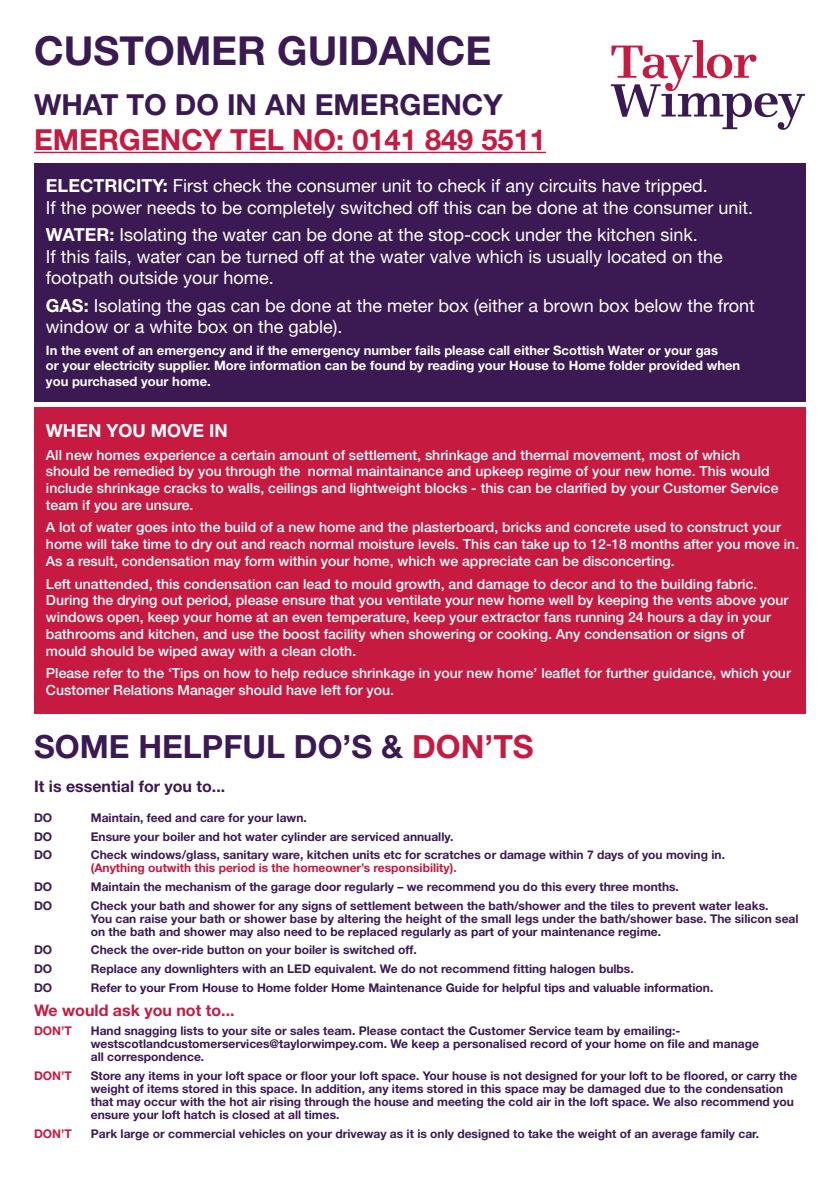
<style>
.page{position:relative;width:840px;height:1191px;background:#fff}
.page>*{position:absolute;margin:0;border:0;box-sizing:border-box;transform-origin:0 0}
.t1{font:700 40px "Helvetica Neue";color:#3b1a53}
.t2{font:700 32px "Helvetica Neue";color:#3b1a53}
.t3{font:700 29px "Helvetica Neue";color:#c61a41}
.t4{font:700 29px "Helvetica Neue";color:#3b1a53}
.t5{font:18px/21.6px "Helvetica Neue";color:#fff}
.t6{font:700 18px "Helvetica Neue";color:#fff}
.t7{font:700 16px "Helvetica Neue";color:#3b1a53}
.t8{font:700 16px "Helvetica Neue";color:#c61a41}
.t9{font:500 14px/16.8px "Helvetica Neue";color:#fff}
.t10{font:700 13px/15.6px "Helvetica Neue";color:#fff}
.t11{font:700 12px/13px "Helvetica Neue";color:#3b1a53}
.t12{font:700 12px "Helvetica Neue";color:#c61a41}
.s1{font-weight:700}
.s2{color:#c61a41}
</style>
<div class="page">
<div style="left:34px;top:164px;width:771px;height:238px;background:#3b1a53"></div>
<div style="left:34px;top:407px;width:771px;height:307px;background:#c61a41"></div>
<hr style="left:34px;top:152px;width:511px;height:1px;background:#c61a41">
<svg style="left:610px;top:40px;width:194px;height:90px"></svg>
<h1 class="t1" style="left:34px;top:26px;width:459px">CUSTOMER GUIDANCE</h1>
<h3 class="t4" style="left:34px;top:86px;width:470px">WHAT TO DO IN AN EMERGENCY</h3>
<h3 class="t3" style="left:34px;top:121px;width:513px">EMERGENCY TEL NO: 0141 849 5511</h3>
<h3 class="t5" style="left:46px;top:175px;width:708px"><span class="s1">ELECTRICITY:</span> First check the consumer unit to check if any circuits have tripped.<br>If the power needs to be completely switched off this can be done at the consumer unit.</h3>
<h3 class="t5" style="left:46px;top:224px;width:678px"><span class="s1">WATER:</span> Isolating the water can be done at the stop-cock under the kitchen sink.<br>If this fails, water can be turned off at the water valve which is usually located on the footpath outside your home.</h3>
<h3 class="t5" style="left:46px;top:294px;width:710px"><span class="s1">GAS:</span> Isolating the gas can be done at the meter box (either a brown box below the front window or a white box on the gable).</h3>
<p class="t10" style="left:46px;top:342px;width:695px">In the event of an emergency and if the emergency number fails please call either Scottish Water or your gas<br>or your electricity supplier. More information can be found by reading your House to Home folder provided when you purchased your home.</p>
<h3 class="t6" style="left:46px;top:419px;width:183px">WHEN YOU MOVE IN</h3>
<p class="t9" style="left:46px;top:446px;width:733px">All new homes experience a certain amount of settlement, shrinkage and thermal movement, most of which should be remedied by you through the normal maintainance and upkeep regime of your new home. This would include shrinkage cracks to walls, ceilings and lightweight blocks - this can be clarified by your Customer Service team if you are unsure.</p>
<p class="t9" style="left:46px;top:519px;width:754px">A lot of water goes into the build of a new home and the plasterboard, bricks and concrete used to construct your home will take time to dry out and reach normal moisture levels. This can take up to 12-18 months after you move in.<br>As a result, condensation may form within your home, which we appreciate can be disconcerting.</p>
<p class="t9" style="left:46px;top:575px;width:743px">Left unattended, this condensation can lead to mould growth, and damage to decor and to the building fabric.<br>During the drying out period, please ensure that you ventilate your new home well by keeping the vents above your windows open, keep your home at an even temperature, keep your extractor fans running 24 hours a day in your bathrooms and kitchen, and use the boost facility when showering or cooking. Any condensation or signs of mould should be wiped away with a clean cloth.</p>
<p class="t9" style="left:46px;top:665px;width:746px">Please refer to the ‘Tips on how to help reduce shrinkage in your new home’ leaflet for further guidance, which your<br>Customer Relations Manager should have left for you.</p>
<h2 class="t2" style="left:34px;top:727px;width:501px">SOME HELPFUL DO’S &amp; <span class="s2">DON’TS</span></h2>
<h3 class="t7" style="left:34px;top:776px;width:193px">It is essential for you to...</h3>
<p class="t11" style="left:34px;top:811px;width:20px">DO</p>
<p class="t11" style="left:91px;top:811px;width:217px">Maintain, feed and care for your lawn.</p>
<p class="t11" style="left:34px;top:829px;width:20px">DO</p>
<p class="t11" style="left:91px;top:829px;width:364px">Ensure your boiler and hot water cylinder are serviced annually.</p>
<p class="t11" style="left:34px;top:848px;width:20px">DO</p>
<p class="t11" style="left:91px;top:848px;width:635px">Check windows/glass, sanitary ware, kitchen units etc for scratches or damage within 7 days of you moving in.</p>
<p class="t12" style="left:91px;top:860px;width:367px">(Anything outwith this period is the homeowner’s responsibility).</p>
<p class="t11" style="left:34px;top:880px;width:20px">DO</p>
<p class="t11" style="left:91px;top:880px;width:589px">Maintain the mechanism of the garage door regularly – we recommend you do this every three months.</p>
<p class="t11" style="left:34px;top:898px;width:20px">DO</p>
<p class="t11" style="left:91px;top:898px;width:709px">Check your bath and shower for any signs of settlement between the bath/shower and the tiles to prevent water leaks.<br>You can raise your bath or shower base by altering the height of the small legs under the bath/shower base. The silicon seal on the bath and shower may also need to be replaced regularly as part of your maintenance regime.</p>
<p class="t11" style="left:34px;top:943px;width:20px">DO</p>
<p class="t11" style="left:91px;top:943px;width:327px">Check the over-ride button on your boiler is switched off.</p>
<p class="t11" style="left:34px;top:962px;width:20px">DO</p>
<p class="t11" style="left:91px;top:962px;width:544px">Replace any downlighters with an LED equivalent. We do not recommend fitting halogen bulbs.</p>
<p class="t11" style="left:34px;top:980px;width:20px">DO</p>
<p class="t11" style="left:91px;top:980px;width:623px">Refer to your From House to Home folder Home Maintenance Guide for helpful tips and valuable information.</p>
<h3 class="t8" style="left:34px;top:1001px;width:202px">We would ask you not to...</h3>
<p class="t12" style="left:34px;top:1023px;width:39px">DON’T</p>
<p class="t11" style="left:91px;top:1024px;width:669px">Hand snagging lists to your site or sales team. Please contact the Customer Service team by emailing:- westscotlandcustomerservices@taylorwimpey.com. We keep a personalised record of your home on file and manage all correspondence.</p>
<p class="t12" style="left:34px;top:1068px;width:39px">DON’T</p>
<p class="t11" style="left:91px;top:1068px;width:707px">Store any items in your loft space or floor your loft space. Your house is not designed for your loft to be floored, or carry the weight of items stored in this space. In addition, any items stored in this space may be damaged due to the condensation that may occur with the hot air rising through the house and meeting the cold air in the loft space. We also recommend you ensure your loft hatch is closed at all times.</p>
<p class="t12" style="left:34px;top:1125px;width:39px">DON’T</p>
<p class="t11" style="left:91px;top:1126px;width:669px">Park large or commercial vehicles on your driveway as it is only designed to take the weight of an average family car.</p>
</div>
